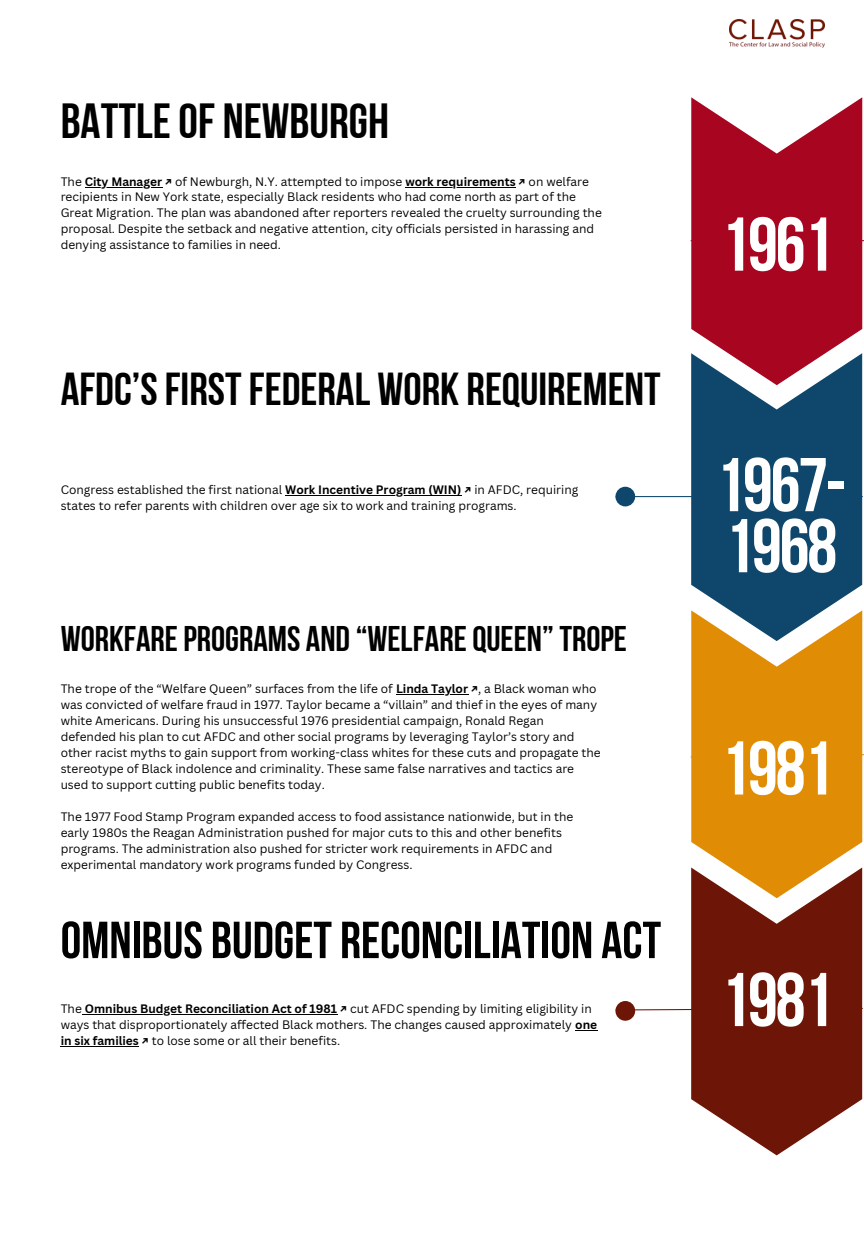
<style>
.page{position:relative;width:864px;height:1242px;background:#fff}
.page>*{position:absolute;margin:0;border:0;box-sizing:border-box;transform-origin:0 0}
.t1{font:76.05px/61.1px "Bebas Neue Cyrillic";letter-spacing:-.03em;color:#fff}
.t2{font:52.05px "Bebas Neue Cyrillic";color:#000}
.t3{font:49.2px "Bebas Neue Cyrillic";color:#000}
.t4{font:46.05px "Bebas Neue Cyrillic";color:#000}
.t5{font:35.55px "Bebas Neue Cyrillic";color:#000}
.t6{font:12px/15.9px "Canva Sans";color:#000}
.s1{font-weight:700}
</style>
<div class="page">
<svg style="left:691px;top:97px;width:173px;height:256px;background:#b4283f"></svg>
<svg style="left:691px;top:641px;width:173px;height:227px;background:#e19314"></svg>
<svg style="left:615px;top:868px;width:248px;height:287px;fill:#6d1506"></svg>
<svg style="left:615px;top:353px;width:248px;height:288px;fill:#0e476b"></svg>
<hr style="left:396px;top:694px;width:72px;height:1px;background:#000">
<hr style="left:85px;top:1014px;width:252px;height:1px;background:#000">
<svg style="left:575px;top:1030px;width:22px;height:1px"></svg>
<hr style="left:61px;top:1046px;width:78px;height:1px;background:#000">
<hr style="left:85px;top:187px;width:77px;height:1px;background:#000">
<hr style="left:405px;top:187px;width:111px;height:1px;background:#000">
<hr style="left:285px;top:495px;width:177px;height:1px;background:#000">
<img style="left:730px;top:20px;width:94px;height:28px">
<p class="t3" style="left:61px;top:101px;width:330px">BATTLEOF NEWBURGH</p>
<p class="t6" style="left:61px;top:173px;width:530px">The <span class="s1">City Manager ↗</span> of Newburgh, N.Y. attempted to impose <span class="s1">work requirements ↗</span> on welfare</p>
<p class="t6" style="left:61px;top:189px;width:543px">recipients in New York state, especially Black residents who had come north as part of the Great Migration. The plan was abandoned after reporters revealed the cruelty surrounding the proposal. Despite the setback and negative attention, city officials persisted in harassing and denying assistance to families in need.</p>
<p class="t4" style="left:61px;top:371px;width:602px">AFDC’SFIRSTFEDERAL WORK REQUIREMENT</p>
<p class="t6" style="left:61px;top:481px;width:519px">Congress established the first national <span class="s1">Work Incentive Program (WIN) ↗</span> in AFDC, requiring</p>
<h2 class="t6" style="left:61px;top:497px;width:458px">states to refer parents with children over age six to work and training programs.</h2>
<p class="t5" style="left:61px;top:625px;width:568px">WORKFAREPROGRAMS AND “WELFAREQUEEN”TROPE</p>
<h2 class="t6" style="left:61px;top:681px;width:537px">The trope of the “Welfare Queen” surfaces from the life of <span class="s1">Linda Taylor ↗</span>, a Black woman who</h2>
<p class="t6" style="left:61px;top:697px;width:542px">was convicted of welfare fraud in 1977. Taylor became a “villain” and thief in the eyes of many white Americans. During his unsuccessful 1976 presidential campaign, Ronald Regan defended his plan to cut AFDC and other social programs by leveraging Taylor’s story and other racist myths to gain support from working-class whites for these cuts and propagate the stereotype of Black indolence and criminality. These same false narratives and tactics are used to support cutting public benefits today.</p>
<h1 class="t6" style="left:61px;top:808px;width:514px">The 1977 Food Stamp Program expanded access to food assistance nationwide, but in the early 1980s the Reagan Administration pushed for major cuts to this and other benefits programs. The administration also pushed for stricter work requirements in AFDC and experimental mandatory work programs funded by Congress.</h1>
<h1 class="t2" style="left:61px;top:919px;width:602px">OMNIBUS BUDGET RECONCILIATION ACT</h1>
<p class="t6" style="left:61px;top:1001px;width:533px">The <span class="s1">Omnibus Budget Reconciliation Act of 1981 ↗</span> cut AFDC spending by limiting eligibility in</p>
<h3 class="t6" style="left:61px;top:1016px;width:538px">ways that disproportionately affected Black mothers. The changes caused approximately <span class="s1">one in six families ↗</span> to lose some or all their benefits.</h3>
<p class="t1" style="left:720px;top:221px;width:115px">1961</p>
<p class="t1" style="left:715px;top:462px;width:133px">1967-<br>1968</p>
<h1 class="t1" style="left:720px;top:745px;width:115px">1981</h1>
<h1 class="t1" style="left:720px;top:977px;width:115px">1981</h1>
</div>
